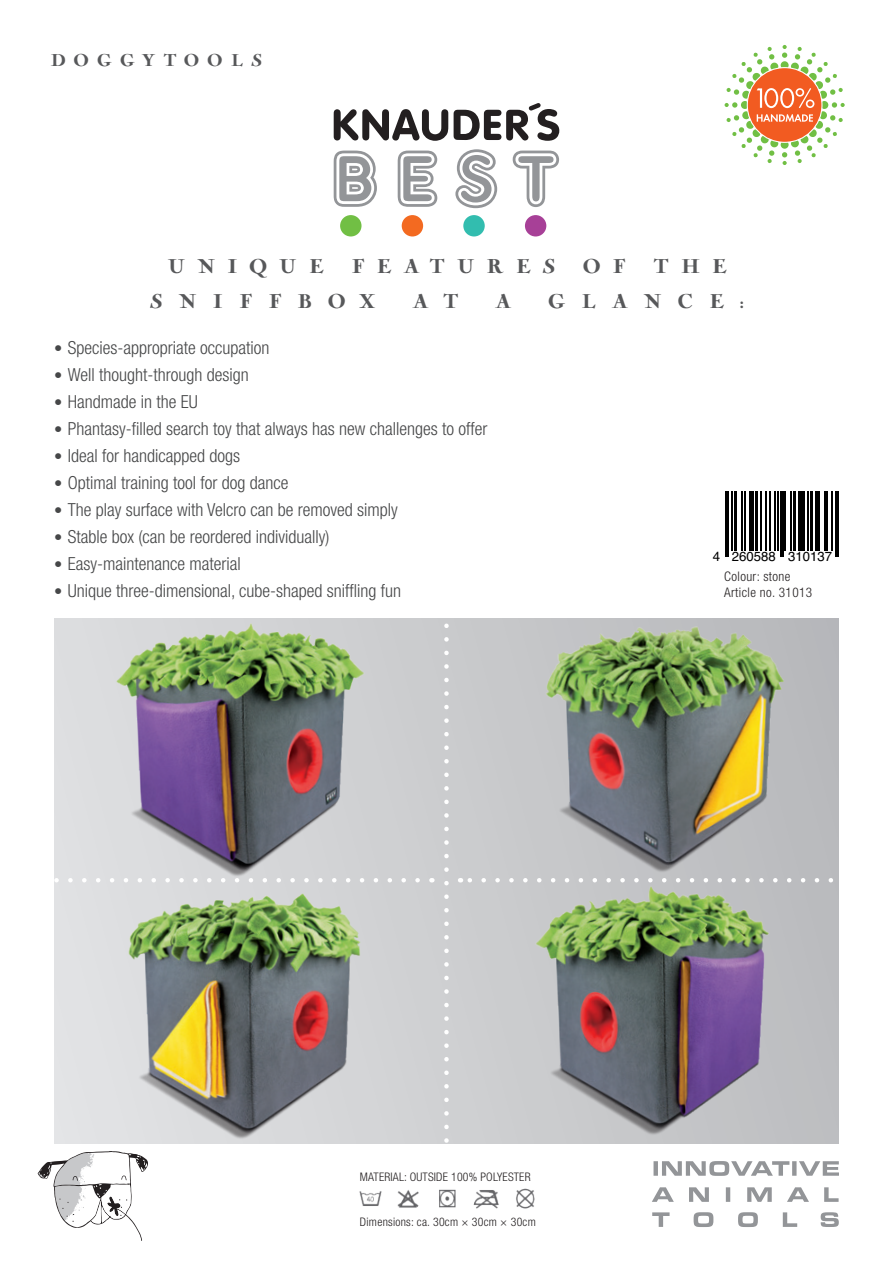
<style>
.page{position:relative;width:893px;height:1263px;background:#fff}
.page>*{position:absolute;margin:0;border:0;box-sizing:border-box;transform-origin:0 0}
.t1{font:900 21px "Navajo";letter-spacing:.6em;color:#57585a}
.t2{font:900 21px "Navajo";letter-spacing:.8em;color:#57585a}
.t3{font:300 condensed 18px "Helvetica Neue";color:#464748}
.t4{font:900 18px "Navajo";letter-spacing:.5em;color:#57585a}
.t5{font:300 condensed 13.2px "Helvetica Neue";letter-spacing:.03em;color:#231f20}
.t6{font:13.2px "Helvetica";color:#000}
.t7{font:300 condensed 11.85px "Helvetica Neue";letter-spacing:.015em;color:#231f20}
.s1{font-size:16.5px}
</style>
<div class="page">
<div style="left:54px;top:618px;width:785px;height:526px;background:linear-gradient(to right,#e0e0e2,#b8b9bc)"></div>
<svg style="left:652px;top:1212px;width:187px;height:15px"></svg>
<svg style="left:652px;top:1187px;width:187px;height:15px"></svg>
<svg style="left:653px;top:1161px;width:186px;height:15px"></svg>
<svg style="left:725px;top:45px;width:120px;height:120px"></svg>
<div style="left:525px;top:215px;width:21px;height:21px;background:#a74097;border-radius:50%"></div>
<div style="left:463px;top:215px;width:22px;height:21px;background:#32bdaf;border-radius:50%"></div>
<div style="left:402px;top:215px;width:21px;height:21px;background:#f36a21;border-radius:50%"></div>
<div style="left:340px;top:215px;width:21px;height:21px;background:#71bf44;border-radius:50%"></div>
<svg style="left:334px;top:149px;width:225px;height:59px"></svg>
<svg style="left:334px;top:103px;width:225px;height:38px"></svg>
<img style="left:359px;top:1188px;width:176px;height:21px">
<svg style="left:726px;top:491px;width:112px;height:66px"></svg>
<hr style="left:725px;top:491px;width:1px;height:60px;background:#000">
<hr style="left:727px;top:491px;width:1px;height:60px;background:#000">
<hr style="left:731px;top:491px;width:1px;height:60px;background:#000">
<hr style="left:734px;top:491px;width:3px;height:60px;background:#000">
<hr style="left:742px;top:491px;width:1px;height:60px;background:#000">
<hr style="left:744px;top:491px;width:1px;height:60px;background:#000">
<hr style="left:749px;top:491px;width:2px;height:60px;background:#000">
<hr style="left:752px;top:491px;width:2px;height:60px;background:#000">
<hr style="left:755px;top:491px;width:2px;height:60px;background:#000">
<hr style="left:761px;top:491px;width:1px;height:60px;background:#000">
<hr style="left:766px;top:491px;width:1px;height:60px;background:#000">
<hr style="left:769px;top:491px;width:1px;height:60px;background:#000">
<hr style="left:774px;top:491px;width:1px;height:60px;background:#000">
<hr style="left:778px;top:491px;width:1px;height:60px;background:#000">
<hr style="left:780px;top:491px;width:1px;height:60px;background:#000">
<hr style="left:782px;top:491px;width:2px;height:60px;background:#000">
<hr style="left:785px;top:491px;width:1px;height:60px;background:#000">
<hr style="left:791px;top:491px;width:1px;height:60px;background:#000">
<hr style="left:793px;top:491px;width:3px;height:60px;background:#000">
<hr style="left:798px;top:491px;width:2px;height:60px;background:#000">
<hr style="left:802px;top:491px;width:3px;height:60px;background:#000">
<hr style="left:808px;top:491px;width:1px;height:60px;background:#000">
<hr style="left:810px;top:491px;width:2px;height:60px;background:#000">
<hr style="left:815px;top:491px;width:2px;height:60px;background:#000">
<hr style="left:818px;top:491px;width:2px;height:60px;background:#000">
<hr style="left:824px;top:491px;width:2px;height:60px;background:#000">
<hr style="left:827px;top:491px;width:1px;height:60px;background:#000">
<hr style="left:832px;top:491px;width:1px;height:60px;background:#000">
<hr style="left:835px;top:491px;width:1px;height:60px;background:#000">
<hr style="left:838px;top:491px;width:1px;height:60px;background:#000">
<svg style="left:725px;top:551px;width:3px;height:6px"></svg>
<svg style="left:780px;top:551px;width:4px;height:6px"></svg>
<svg style="left:835px;top:551px;width:4px;height:6px"></svg>
<svg style="left:38px;top:1151px;width:110px;height:90px"></svg>
<img style="left:519px;top:623px;width:320px;height:258px">
<img style="left:54px;top:890px;width:380px;height:254px">
<img style="left:458px;top:885px;width:381px;height:258px">
<img style="left:54px;top:623px;width:371px;height:258px">
<svg style="left:444px;top:626px;width:5px;height:518px"></svg>
<svg style="left:54px;top:878px;width:364px;height:4px"></svg>
<svg style="left:467px;top:878px;width:364px;height:4px"></svg>
<p class="t4" style="left:50px;top:50px;width:213px">DOGGYTOOLS</p>
<p class="t1" style="left:167px;top:255px;width:157px">UNIQUE</p>
<p class="t1" style="left:351px;top:255px;width:204px">FEATURES</p>
<p class="t1" style="left:583px;top:255px;width:43px">O F</p>
<p class="t1" style="left:654px;top:255px;width:73px">THE</p>
<p class="t2" style="left:150px;top:289px;width:227px">SNIFFBOX</p>
<p class="t1" style="left:412px;top:289px;width:47px">A T</p>
<p class="t1" style="left:495px;top:289px;width:18px">A</p>
<p class="t1" style="left:548px;top:289px;width:197px">GLANCE:</p>
<p class="t3" style="left:54px;top:337px;width:217px"><span class="s1">•</span> Species-appropriate occupation</p>
<p class="t3" style="left:54px;top:364px;width:196px"><span class="s1">•</span> Well thought-through design</p>
<p class="t3" style="left:54px;top:391px;width:145px"><span class="s1">•</span> Handmade in the EU</p>
<p class="t3" style="left:54px;top:418px;width:435px"><span class="s1">•</span> Phantasy-filled search toy that always has new challenges to offer</p>
<p class="t3" style="left:54px;top:445px;width:188px"><span class="s1">•</span> Ideal for handicapped dogs</p>
<p class="t3" style="left:54px;top:472px;width:236px"><span class="s1">•</span> Optimal training tool for dog dance</p>
<p class="t3" style="left:54px;top:499px;width:345px"><span class="s1">•</span> The play surface with Velcro can be removed simply</p>
<p class="t3" style="left:54px;top:526px;width:277px"><span class="s1">•</span> Stable box (can be reordered individually)</p>
<p class="t3" style="left:54px;top:553px;width:188px"><span class="s1">•</span> Easy-maintenance material</p>
<p class="t3" style="left:54px;top:580px;width:348px"><span class="s1">•</span> Unique three-dimensional, cube-shaped sniffling fun</p>
<p class="t6" style="left:713px;top:547px;width:121px">4 260588 310137</p>
<p class="t5" style="left:724px;top:568px;width:68px">Colour: stone</p>
<p class="t5" style="left:724px;top:584px;width:90px">Article no. 31013</p>
<p class="t7" style="left:360px;top:1170px;width:172px">MATERIAL: OUTSIDE 100% POLYESTER</p>
<p class="t7" style="left:360px;top:1215px;width:177px">Dimensions: ca. 30cm × 30cm × 30cm</p>
</div>
